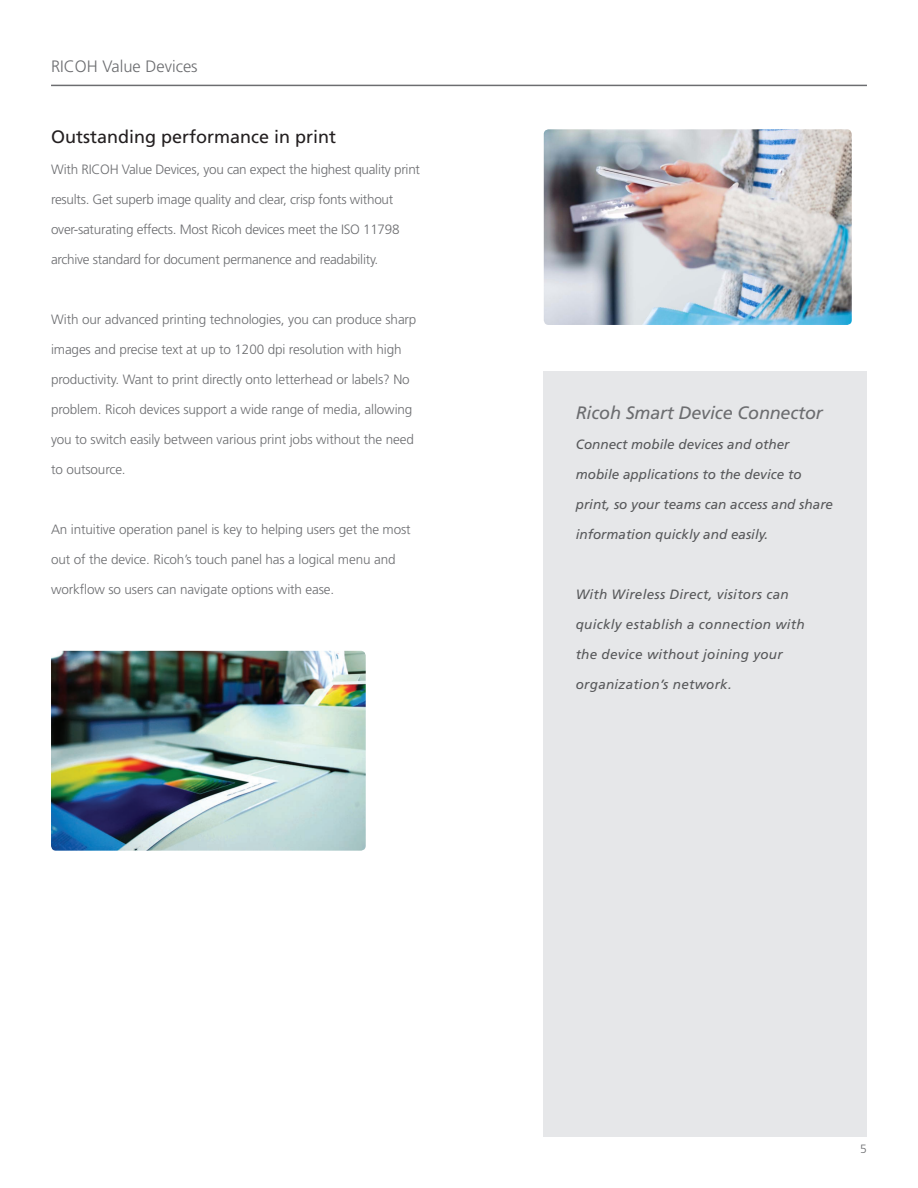
<style>
.page{position:relative;width:918px;height:1188px;background:#fff}
.page>*{position:absolute;margin:0;border:0;box-sizing:border-box;transform-origin:0 0}
.t1{font:18px "Frutiger LT Std";color:#231f20}
.Box-out{font:italic 18px "Frutiger LT Std";letter-spacing:-.01em;color:#6c6d70}
.t2{font:300 16.5px "Frutiger LT Std";color:#6c6d70}
.Body{font:300 13.5px "Frutiger LT Std";letter-spacing:-.01em;color:#6c6d70}
.Box-out_italic{font:italic 13.5px "Frutiger LT Std";color:#57585a}
.Box-out_italic-2{font:italic 13.5px "Frutiger LT Std";letter-spacing:.02em;color:#57585a}
.Page_Number{font:300 12px "Frutiger LT Std";color:#6c6d70}
</style>
<div class="page">
<div style="left:544px;top:372px;width:323px;height:765px;background:#e6e7e9"></div>
<hr style="left:51px;top:85px;width:816px;height:1px;background:#6c6d70">
<img style="left:51px;top:651px;width:315px;height:200px">
<img style="left:544px;top:129px;width:308px;height:196px">
<p class="t2" style="left:51px;top:57px;width:148px">RICOH Value Devices</p>
<p class="t1" style="left:51px;top:126px;width:287px">Outstanding performance in print</p>
<p class="Body" style="left:51px;top:162px;width:371px">With RICOH Value Devices, you can expect the highest quality print</p>
<p class="Body" style="left:51px;top:192px;width:344px">results. Get superb image quality and clear, crisp fonts without</p>
<p class="Body" style="left:51px;top:222px;width:350px">over-saturating effects. Most Ricoh devices meet the ISO 11798</p>
<p class="Body" style="left:51px;top:252px;width:329px">archive standard for document permanence and readability.</p>
<p class="Body" style="left:51px;top:312px;width:367px">With our advanced printing technologies, you can produce sharp</p>
<p class="Body" style="left:51px;top:342px;width:352px">images and precise text at up to 1200 dpi resolution with high</p>
<p class="Body" style="left:51px;top:372px;width:360px">productivity. Want to print directly onto letterhead or labels? No</p>
<p class="Body" style="left:51px;top:402px;width:363px">problem. Ricoh devices support a wide range of media, allowing</p>
<p class="Body" style="left:51px;top:432px;width:364px">you to switch easily between various print jobs without the need</p>
<p class="Body" style="left:51px;top:462px;width:76px">to outsource.</p>
<p class="Body" style="left:51px;top:522px;width:361px">An intuitive operation panel is key to helping users get the most</p>
<p class="Body" style="left:51px;top:552px;width:346px">out of the device. Ricoh’s touch panel has a logical menu and</p>
<p class="Body" style="left:51px;top:582px;width:285px">workflow so users can navigate options with ease.</p>
<p class="Box-out" style="left:576px;top:403px;width:249px">Ricoh Smart Device Connector</p>
<p class="Box-out_italic" style="left:576px;top:437px;width:215px">Connect mobile devices and other</p>
<p class="Box-out_italic" style="left:576px;top:467px;width:227px">mobile applications to the device to</p>
<p class="Box-out_italic" style="left:576px;top:497px;width:259px">print, so your teams can access and share</p>
<p class="Box-out_italic" style="left:576px;top:527px;width:194px">information quickly and easily.</p>
<p class="Box-out_italic-2" style="left:576px;top:587px;width:214px">With Wireless Direct, visitors can</p>
<p class="Box-out_italic-2" style="left:576px;top:617px;width:230px">quickly establish a connection with</p>
<p class="Box-out_italic-2" style="left:576px;top:647px;width:208px">the device without joining your</p>
<p class="Box-out_italic-2" style="left:576px;top:677px;width:157px">organization’s network.</p>
<p class="Page_Number" style="left:860px;top:1143px;width:8px">5</p>
</div>
